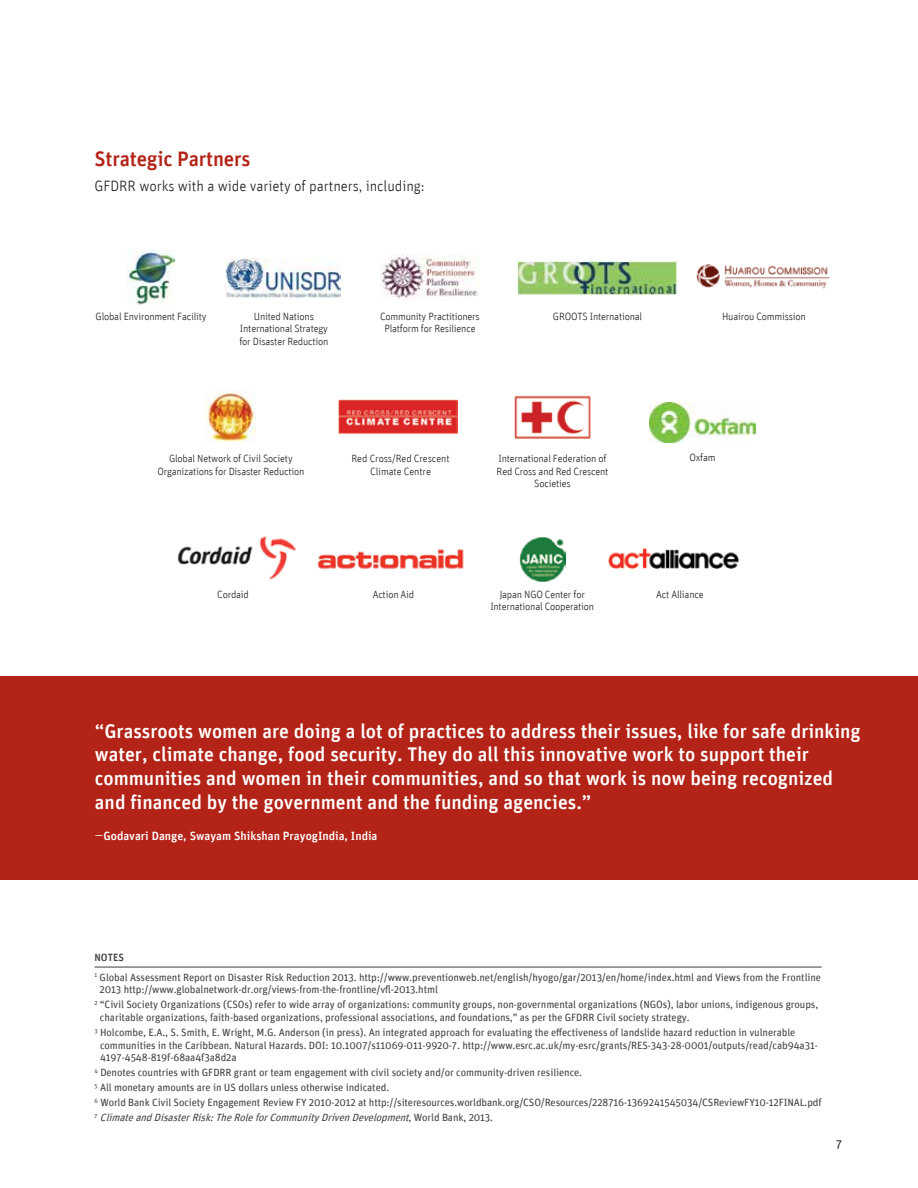
<style>
.page{position:relative;width:918px;height:1188px;background:#fff}
.page>*{position:absolute;margin:0;border:0;box-sizing:border-box;transform-origin:0 0}
.t1{font:500 21px "Unit";letter-spacing:-.01em;color:#b32317}
.t2{font:500 19.8px/23.7px "Unit";color:#fff}
.t3{font:300 15px "Unit";letter-spacing:-.005em;color:#231f20}
.t4{font:500 12px "Unit";color:#fff}
.t5{font:12px "Unit";color:#231f20}
.t6{font:10.5px/15px "Unit";letter-spacing:-.01em;color:#414042}
.t7{font:300 10.5px/12.6px "Unit";letter-spacing:-.02em;color:#231f20;text-align:center}
.s1{font-weight:300}
.s2{font-weight:500}
.s3{font-style:italic}
</style>
<div class="page">
<hr style="left:94px;top:967px;width:728px;height:1px;background:#414042">
<img style="left:127px;top:250px;width:48px;height:55px">
<img style="left:226px;top:258px;width:115px;height:39px">
<img style="left:380px;top:255px;width:98px;height:44px">
<img style="left:518px;top:261px;width:158px;height:33px">
<img style="left:696px;top:264px;width:134px;height:25px">
<img style="left:206px;top:392px;width:50px;height:50px">
<img style="left:339px;top:399px;width:118px;height:35px">
<img style="left:514px;top:395px;width:77px;height:44px">
<img style="left:650px;top:403px;width:105px;height:40px">
<img style="left:177px;top:536px;width:119px;height:44px">
<img style="left:317px;top:549px;width:147px;height:20px">
<img style="left:519px;top:537px;width:46px;height:44px">
<img style="left:608px;top:548px;width:130px;height:20px">
<div style="left:0;top:676px;width:918px;height:203px;background:#b32317"></div>
<h1 class="t1" style="left:94px;top:146px;width:158px">Strategic Partners</h1>
<h3 class="t3" style="left:94px;top:177px;width:332px">GFDRR works with a wide variety of partners, including:</h3>
<p class="t7" style="left:96px;top:310px;width:113px">Global Environment Facility</p>
<p class="t7" style="left:239px;top:310px;width:91px">United Nations<br>International Strategy for Disaster Reduction</p>
<p class="t7" style="left:380px;top:310px;width:101px">Community Practitioners<br>Platform for Resilience</p>
<p class="t7" style="left:553px;top:310px;width:91px">GROOTS International</p>
<p class="t7" style="left:722px;top:310px;width:85px">Huairou Commission</p>
<p class="t7" style="left:157px;top:452px;width:149px">Global Network of Civil Society<br>Organizations for Disaster Reduction</p>
<p class="t7" style="left:352px;top:452px;width:100px">Red Cross/Red Crescent<br>Climate Centre</p>
<p class="t7" style="left:497px;top:452px;width:113px">International Federation of<br>Red Cross and Red Crescent<br>Societies</p>
<p class="t7" style="left:689px;top:451px;width:28px">Oxfam</p>
<p class="t7" style="left:217px;top:588px;width:33px">Cordaid</p>
<p class="t7" style="left:373px;top:588px;width:43px">Action Aid</p>
<p class="t7" style="left:490px;top:588px;width:105px">Japan NGO Center for<br>International Cooperation</p>
<p class="t7" style="left:656px;top:588px;width:49px">Act Alliance</p>
<p class="t2" style="left:95px;top:719px;width:767px">“Grassroots women are doing a lot of practices to address their issues, like for safe drinking water, climate change, food security. They do all this innovative work to support their communities and women in their communities, and so that work is now being recognized and financed by the government and the funding agencies.”</p>
<p class="t4" style="left:95px;top:829px;width:284px"><span class="s1">—</span>Godavari Dange, Swayam Shikshan PrayogIndia, India</p>
<p class="t6" style="left:94px;top:948px;width:728px;line-height:19.4px"><span class="s2">NOTES<br></span><sup>1</sup> Global Assessment Report on Disaster Risk Reduction 2013. http://www.preventionweb.net/english/hyogo/gar/2013/en/home/index.html and Views from the Frontline</p>
<p class="t6" style="left:94px;top:982px;width:725px;text-indent:5px">2013 http://www.globalnetwork-dr.org/views-from-the-frontline/vfl-2013.html<br><sup>2</sup> “Civil Society Organizations (CSOs) refer to wide array of organizations: community groups, non-governmental organizations (NGOs), labor unions, indigenous groups,</p>
<p class="t6" style="left:94px;top:1010px;width:702px;text-indent:5px">charitable organizations, faith-based organizations, professional associations, and foundations,” as per the GFDRR Civil society strategy.<br><sup>3</sup> Holcombe, E.A., S. Smith, E. Wright, M.G. Anderson (in press). An integrated approach for evaluating the effectiveness of landslide hazard reduction in vulnerable</p>
<p class="t6" style="left:100px;top:1038px;width:719px;line-height:12.6px">communities in the Caribbean. Natural Hazards. DOI: 10.1007/s11069-011-9920-7. http://www.esrc.ac.uk/my-esrc/grants/RES-343-28-0001/outputs/read/cab94a31-<br>4197-4548-819f-68aa4f3a8d2a</p>
<p class="t6" style="left:94px;top:1065px;width:729px"><sup>4</sup> Denotes countries with GFDRR grant or team engagement with civil society and/or community-driven resilience.<br><sup>5</sup> All monetary amounts are in US dollars unless otherwise indicated.<br><sup>6</sup> World Bank Civil Society Engagement Review FY 2010-2012 at http://siteresources.worldbank.org/CSO/Resources/228716-1369241545034/CSReviewFY10-12FINAL.pdf <sup>7</sup> <span class="s3">ClimateandDisasterRisk:TheRoleforCommunityDrivenDevelopment</span>, W o r l d B a n k , 2 0 1 3 .</p>
<p class="t5" style="left:836px;top:1136px;width:8px">7</p>
</div>
